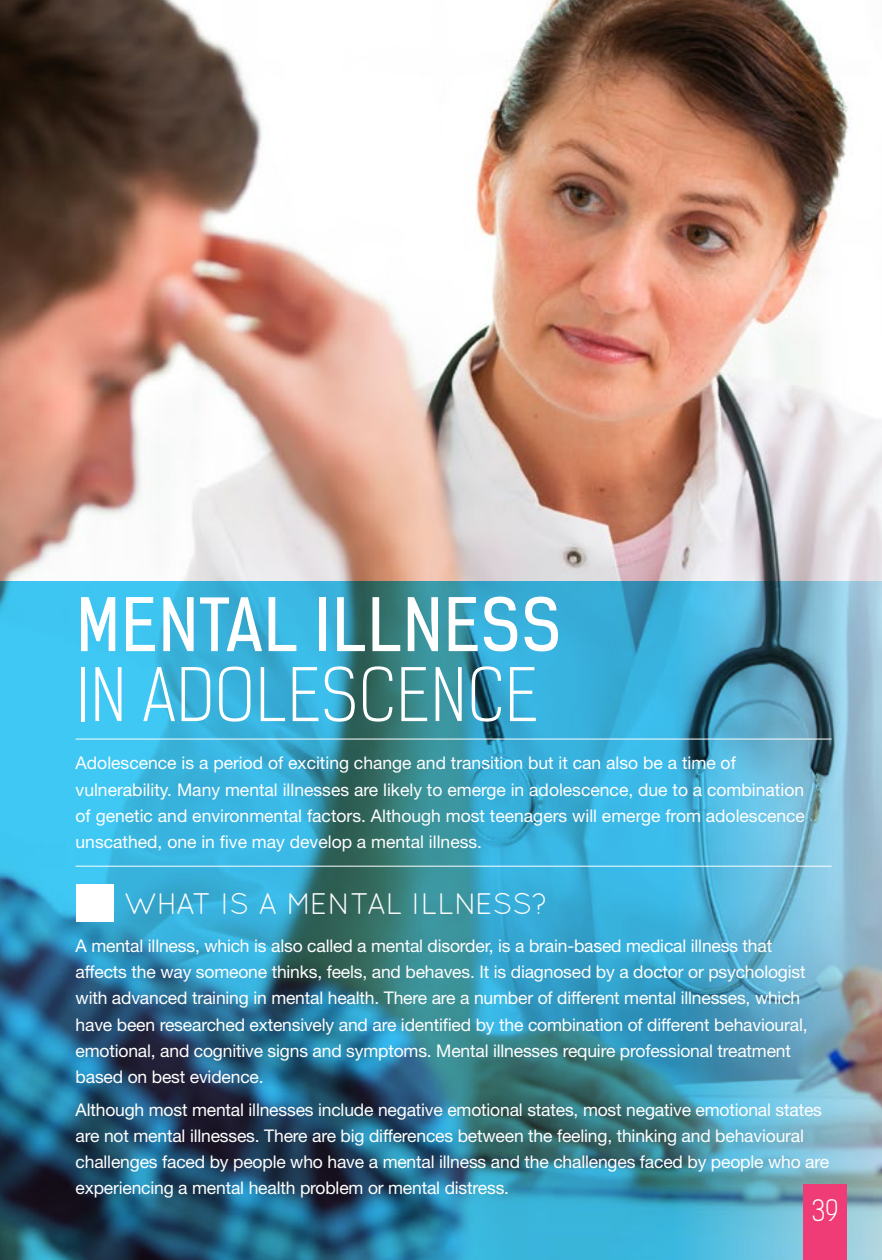
<style>
.page{position:relative;width:882px;height:1260px;background:#fff}
.page>*{position:absolute;margin:0;border:0;box-sizing:border-box;transform-origin:0 0}
.t1{font:70px "Kelson Sans";letter-spacing:.015em;color:#fff}
.t2{font:300 70px "Kelson Sans";letter-spacing:.015em;color:#fff}
.t3{font:29.75px "Quicksand";color:#fff}
.t4{font:300 28px "Kelson Sans";color:#fff}
.t5{font:17.5px/26.2px "Helvetica Neue LT Std";letter-spacing:-.01em;color:#fff}
</style>
<div class="page">
<img style="left:0;top:0;width:882px;height:581px">
<img style="left:0;top:581px;width:882px;height:679px">
<hr style="left:76px;top:866px;width:756px;height:1px;background:#fff">
<hr style="left:76px;top:739px;width:756px;height:1px;background:#fff">
<div style="left:76px;top:884px;width:37px;height:38px;background:#fff"></div>
<div style="left:804px;top:1185px;width:43px;height:75px;background:#ef3c76"></div>
<h1 class="t1" style="left:76px;top:582px;width:487px">MENTAL ILLNESS</h1>
<h1 class="t2" style="left:76px;top:653px;width:464px">IN ADOLESCENCE</h1>
<p class="t5" style="left:76px;top:750px;width:731px">Adolescence is a period of exciting change and transition but it can also be a time of vulnerability. Many mental illnesses are likely to emerge in adolescence, due to a combination of genetic and environmental factors. Although most teenagers will emerge from adolescence unscathed, one in five may develop a mental illness.</p>
<h2 class="t3" style="left:124px;top:887px;width:425px">WHAT IS A MENTAL ILLNESS?</h2>
<p class="t5" style="left:76px;top:932px;width:734px">A mental illness, which is also called a mental disorder, is a brain-based medical illness that affects the way someone thinks, feels, and behaves. It is diagnosed by a doctor or psychologist with advanced training in mental health. There are a number of different mental illnesses, which have been researched extensively and are identified by the combination of different behavioural, emotional, and cognitive signs and symptoms. Mental illnesses require professional treatment based on best evidence.</p>
<p class="t5" style="left:76px;top:1096px;width:755px">Although most mental illnesses include negative emotional states, most negative emotional states are not mental illnesses. There are big differences between the feeling, thinking and behavioural challenges faced by people who have a mental illness and the challenges faced by people who are experiencing a mental health problem or mental distress.</p>
<h3 class="t4" style="left:812px;top:1194px;width:28px">39</h3>
</div>
